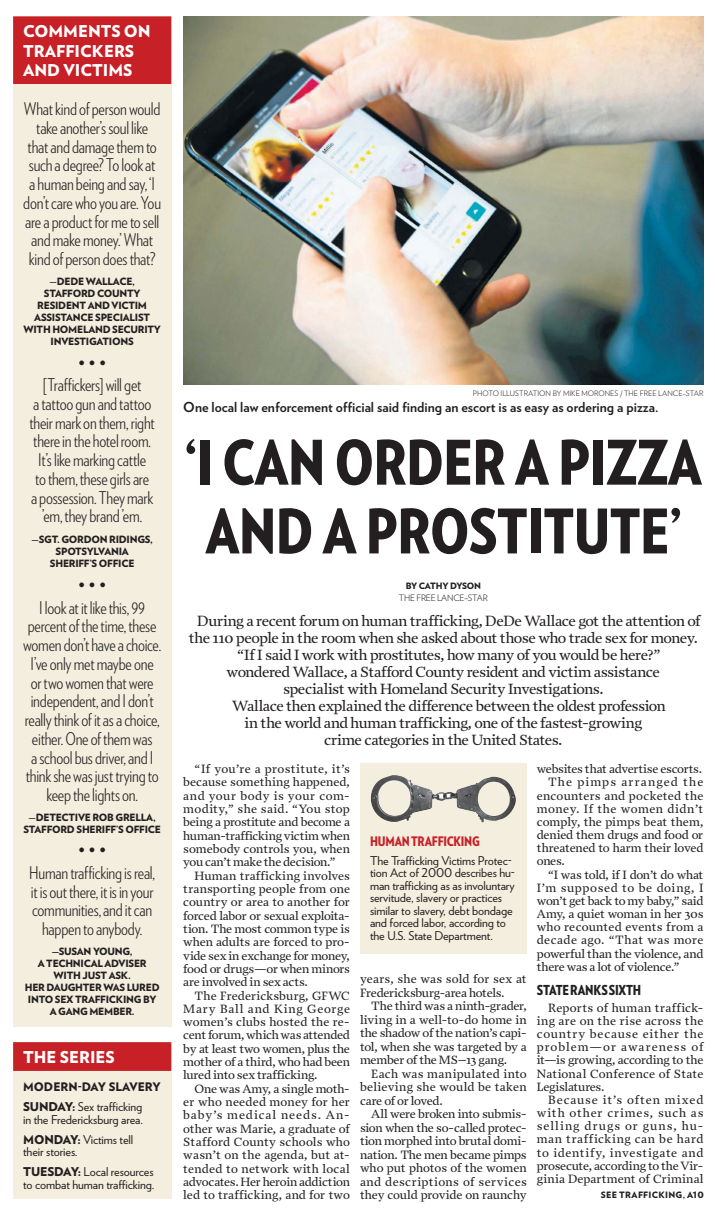
<style>
.page{position:relative;width:715px;height:1215px;background:#fff}
.page>*{position:absolute;margin:0;border:0;box-sizing:border-box;transform-origin:0 0}
.t1{font:900 61.25px/68.8px "Verlag Condensed";letter-spacing:-.01em;color:#231f20;text-align:center}
.t2{font:300 17.5px/18.8px "Verlag Condensed";letter-spacing:-.015em;color:#231f20;text-align:center}
.t3{font:700 17.5px "Prensa";color:#231f20}
.t4{font:900 16.25px/19.5px "Verlag LF";color:#fff}
.t5{font:15px/16.9px "Prensa";letter-spacing:-.035em;color:#231f20;text-align:center}
.t6{font:700 13.75px "Verlag LF";color:#231f20}
.t7{font:900 13.75px "Verlag Condensed";letter-spacing:-.015em;color:#231f20}
.t8{font:900 13.12px "Verlag Condensed";letter-spacing:-.015em;color:#c72027}
.t9{font:12.25px/13.2px "Prensa";letter-spacing:-.015em;color:#231f20;text-align:justify}
.t10{font:12.25px "Prensa";letter-spacing:.015em;color:#231f20}
.t11{font:12.25px "Prensa";letter-spacing:.005em;color:#231f20}
.t12{font:12.25px "Prensa";letter-spacing:.035em;color:#231f20}
.t13{font:12.25px "Prensa";letter-spacing:.045em;color:#231f20}
.t14{font:12.25px "Prensa";letter-spacing:.03em;color:#231f20}
.t15{font:12.25px "Prensa";letter-spacing:.085em;color:#231f20}
.t16{font:12.12px/12.5px "Verlag LF";letter-spacing:-.01em;color:#231f20}
.t17{font:900 11.75px "Verlag LF";color:#231f20}
.t18{font:900 10px/12px "Verlag";letter-spacing:-.025em;color:#231f20;text-align:center}
.t19{font:900 8.75px "Verlag LF";letter-spacing:.035em;color:#231f20}
.t20{font:300 8.75px "Verlag";letter-spacing:-.025em;color:#231f20}
.t21{font:900 8.75px "Verlag";letter-spacing:-.035em;color:#231f20}
.t22{font:300 7.5px "Verlag";color:#231f20}
.s1{font-weight:700}
.s2{font-weight:900}
</style>
<div class="page">
<div style="left:13px;top:16px;width:158px;height:69px;background:#c72027"></div>
<div style="left:13px;top:85px;width:158px;height:942px;background:#f3eede"></div>
<img style="left:183px;top:17px;width:520px;height:367px">
<div style="left:360px;top:763px;width:166px;height:190px;background:#f3eede"></div>
<img style="left:370px;top:775px;width:146px;height:47px">
<div style="left:378px;top:781px;width:32px;height:34px;background:#f3eede;border-radius:50%"></div>
<div style="left:478px;top:781px;width:31px;height:34px;background:#f3eede;border-radius:50%"></div>
<div style="left:13px;top:1042px;width:158px;height:156px;background:#f3eede"></div>
<div style="left:13px;top:1041px;width:158px;height:29px;background:#c72027"></div>
<h3 class="t4" style="left:23px;top:22px;width:129px">COMMENTS ON<br>TRAFFICKERS<br>AND VICTIMS</h3>
<h2 class="t2" style="left:23px;top:101px;width:139px">What kind of person would take another’ssoul like<br>that and damagethemto such a degree? To look at<br>a human being andsay, ‘I don’t care who you are. You are a product formetosell andmakemoney.’What kind of person doesthat?</h2>
<p class="t18" style="left:24px;top:276px;width:139px"><span class="s1">—</span>DEDE WALLACE,<br>STAFFORD COUNTY<br>RESIDENT AND VICTIM<br>ASSISTANCE SPECIALIST<br>WITH HOMELAND SECURITY<br>INVESTIGATIONS</p>
<h2 class="t3" style="left:78px;top:352px;width:30px">•••</h2>
<h2 class="t2" style="left:30px;top:377px;width:127px">[Traffickers] will get atattoo gun andtattoo theirmark onthem,right there inthe hotelroom.<br>It’s likemarking cattle tothem,these girls are<br>a possession. Theymark ’em,they brand ’em.</h2>
<p class="t18" style="left:32px;top:534px;width:123px"><span class="s1">—</span>SGT. GORDON RIDINGS,<br>SPOTSYLVANIA<br>SHERIFF’S OFFICE</p>
<h2 class="t3" style="left:78px;top:574px;width:30px">•••</h2>
<p class="t2" style="left:23px;top:599px;width:140px">I look at it likethis, 99 percent ofthetime,these women don’t have a choice.<br>I’ve onlymetmaybe one ortwo womenthat were independent, and I don’t reallythink of it as a choice, either.One ofthem was aschool bus driver, and I thinkshe was justtryingto keepthe lights on.</p>
<p class="t18" style="left:23px;top:812px;width:139px"><span class="s1">—</span>DETECTIVE ROB GRELLA,<br>STAFFORD SHERIFF’S OFFICE</p>
<h2 class="t3" style="left:78px;top:840px;width:30px">•••</h2>
<h2 class="t2" style="left:29px;top:864px;width:127px">Humantrafficking isreal, it is outthere, it is in your communities, and it can happento anybody.</h2>
<p class="t18" style="left:25px;top:946px;width:136px">—SUSAN YOUNG,<br>A TECHNICAL ADVISER<br>WITH JUST ASK.<br>HER DAUGHTER WAS LURED<br>INTO SEX TRAFFICKING BY<br>A GANG MEMBER.</p>
<h3 class="t4" style="left:23px;top:1047px;width:93px">THE SERIES</h3>
<p class="t17" style="left:23px;top:1079px;width:139px">MODERN-DAY SLAVERY</p>
<p class="t16" style="left:23px;top:1101px;width:121px"><span class="s2">SUNDAY:</span> Sex trafficking in the Fredericksburg area.</p>
<p class="t16" style="left:23px;top:1133px;width:112px"><span class="s2">MONDAY:</span> Victims tell their stories.</p>
<p class="t16" style="left:23px;top:1166px;width:133px"><span class="s2">TUESDAY:</span> Local resources to combat human trafficking.</p>
<p class="t22" style="left:473px;top:390px;width:232px">PHOTO ILLUSTRATION BY MIKE MORONES / THE FREE LANCE–STAR</p>
<p class="t6" style="left:183px;top:401px;width:476px">One local law enforcement official said finding an escort is as easy as ordering a pizza.</p>
<h1 class="t1" style="left:185px;top:429px;width:518px">‘I CAN ORDER A PIZZA<br>AND A PROSTITUTE’</h1>
<p class="t21" style="left:406px;top:583px;width:77px">BY CATHY DYSON</p>
<p class="t20" style="left:399px;top:594px;width:90px">THE FREE LANCE–STAR</p>
<p class="t5" style="left:189px;top:614px;width:513px">During a recent forum on human trafficking, DeDe Wallace got the attention of the 110 people in the room when she asked about those who trade sex for money. “If I said I work with prostitutes, how many of you would be here?”<br>wondered Wallace, a Stafford County resident and victim assistance<br>specialist with Homeland Security Investigations.<br>Wallace then explained the difference between the oldest profession<br>in the world and human trafficking, one of the fastest-growing<br>crime categories in the United States.</p>
<p class="t9" style="left:183px;top:763px;width:168px;text-indent:11px">“If you’re a prostitute, it’s because something happened, and your body is your com&shy;modity,” she said. “You stop being a prostitute and become a human-trafficking victim when somebody controls you, when you can’t make the decision.”</p>
<p class="t9" style="left:183px;top:869px;width:168px;text-indent:11px">Human trafficking involves transporting people from one country or area to another for forced labor or sexual exploita&shy;tion. The most common type is when adults are forced to pro&shy;vide sex in exchange for money, food or drugs—or when minors are involved in sex acts.</p>
<p class="t9" style="left:183px;top:989px;width:168px;text-indent:11px">The Fredericksburg, GFWC Mary Ball and King George women’s clubs hosted the re&shy;cent forum, which was attended by at least two women, plus the mother of a third, who had been lured into sex trafficking.</p>
<p class="t9" style="left:183px;top:1082px;width:168px;text-indent:11px">One was Amy, a single moth&shy;er who needed money for her baby’s medical needs. An&shy;other was Marie, a graduate of Stafford County schools who wasn’t on the agenda, but at&shy;tended to network with local advocates. Her heroin addiction led to trafficking, and for two</p>
<p class="t9" style="left:536px;top:763px;width:167px">websites that advertise escorts.</p>
<p class="t15" style="left:548px;top:777px;width:157px">The pimps arranged the</p>
<p class="t10" style="left:536px;top:790px;width:168px">encounters and pocketed the</p>
<p class="t12" style="left:536px;top:803px;width:168px">money. If the women didn’t</p>
<p class="t9" style="left:536px;top:815px;width:168px">comply, the pimps beat them,</p>
<p class="t9" style="left:536px;top:829px;width:168px">denied them drugs and food or</p>
<p class="t9" style="left:536px;top:842px;width:168px">threatened to harm their loved</p>
<p class="t9" style="left:536px;top:855px;width:30px">ones.</p>
<p class="t9" style="left:548px;top:868px;width:157px">“I was told, if I don’t do what</p>
<p class="t13" style="left:536px;top:882px;width:168px">I’m supposed to be doing, I</p>
<p class="t9" style="left:536px;top:894px;width:168px">won’t get back to my baby,” said</p>
<p class="t9" style="left:536px;top:908px;width:168px">Amy, a quiet woman in her 30s</p>
<p class="t11" style="left:536px;top:922px;width:168px">who recounted events from a</p>
<p class="t14" style="left:536px;top:935px;width:168px">decade ago. “That was more</p>
<p class="t9" style="left:536px;top:947px;width:168px">powerful than the violence, and</p>
<p class="t9" style="left:536px;top:960px;width:144px">there was a lot of violence.”</p>
<p class="t7" style="left:536px;top:981px;width:106px">STATERANKSSIXTH</p>
<p class="t9" style="left:536px;top:1001px;width:168px;text-indent:11px">Reports of human traffick&shy;ing are on the rise across the country because either the problem—or awareness of it—is growing, according to the National Conference of State Legislatures.</p>
<p class="t9" style="left:536px;top:1093px;width:168px;text-indent:11px">Because it’s often mixed with other crimes, such as selling drugs or guns, hu&shy;man trafficking can be hard to identify, investigate and prosecute, according to the Vir&shy;ginia Department of Criminal</p>
<p class="t8" style="left:370px;top:833px;width:111px">HUMANTRAFFICKING</p>
<p class="t16" style="left:370px;top:855px;width:146px">The Trafficking Victims Protec&shy;tion Act of 2000 describes hu&shy;man trafficking as as involuntary servitude, slavery or practices similar to slavery, debt bondage and forced labor, according to the U.S. State Department.</p>
<p class="t9" style="left:360px;top:973px;width:168px">years, she was sold for sex at<br>Fredericksburg-area hotels.</p>
<p class="t9" style="left:360px;top:1000px;width:168px;text-indent:11px">The third was a ninth-grader, living in a well-to-do home in the shadow of the nation’s capi&shy;tol, when she was targeted by a member of the MS–13 gang.</p>
<p class="t9" style="left:360px;top:1067px;width:168px;text-indent:11px">Each was manipulated into believing she would be taken care of or loved.</p>
<p class="t9" style="left:360px;top:1108px;width:168px;text-indent:11px">All were broken into submis&shy;sion when the so-called protec&shy;tion morphed into brutal domi&shy;nation. The men became pimps who put photos of the women and descriptions of services they could provide on raunchy</p>
<p class="t19" style="left:600px;top:1189px;width:104px">SEE TRAFFICKING, A10</p>
</div>
